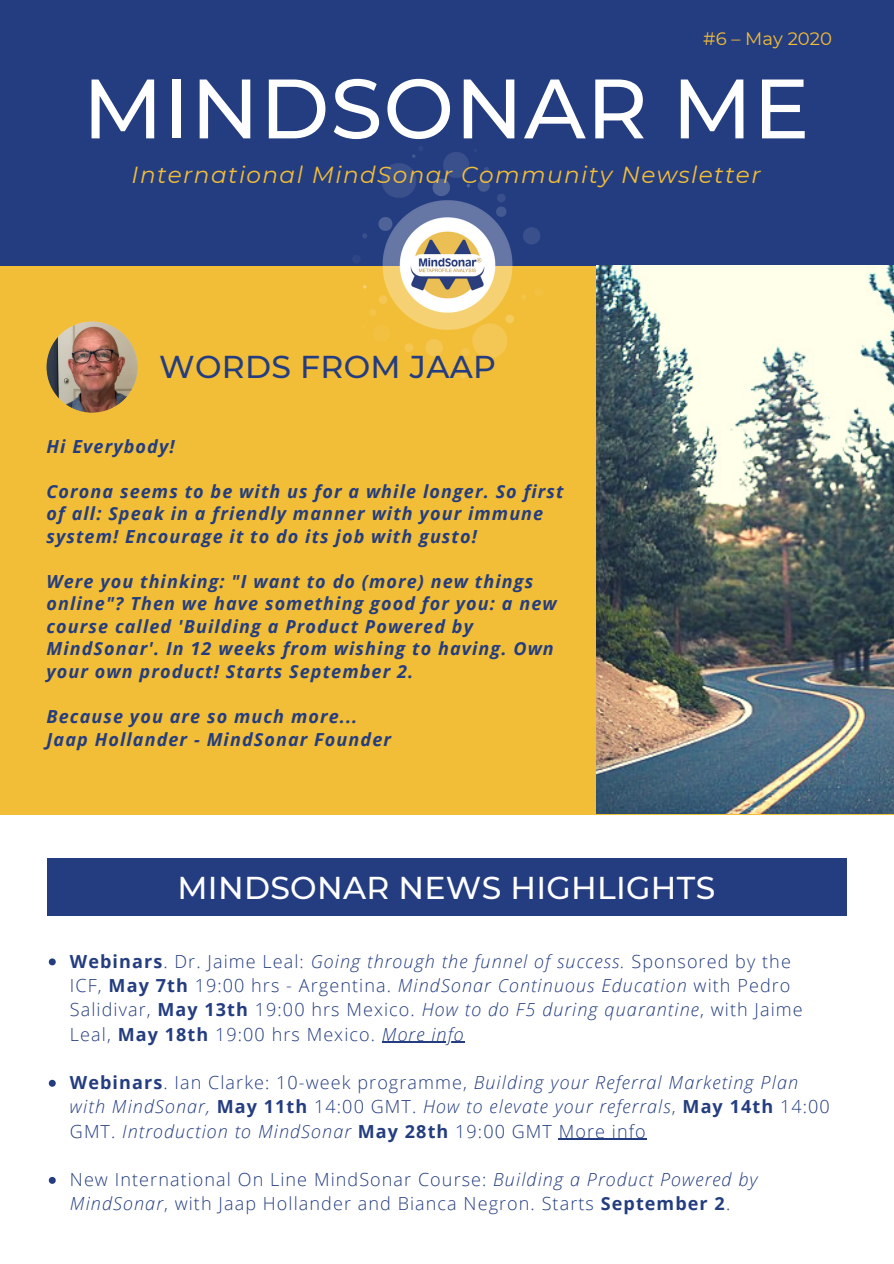
<style>
.page{position:relative;width:894px;height:1264px;background:#fff}
.page>*{position:absolute;margin:0;border:0;box-sizing:border-box;transform-origin:0 0}
.t1{font:500 84px "Montserrat";letter-spacing:.01em;color:#fff}
.t2{font:500 31.5px "Montserrat";letter-spacing:.01em;color:#fff}
.t3{font:500 31.5px "Montserrat";letter-spacing:.01em;color:#243d80}
.t4{font:italic 23.25px "Montserrat";letter-spacing:.06em;color:#f3be37}
.t5{font:italic 700 18px/22.5px "Open Sans";letter-spacing:.06em;color:#243d80}
.t6{font:300 18px/24.3px "Open Sans";letter-spacing:.06em;color:#243d80}
.t7{font:italic 300 18px/24.3px "Open Sans";letter-spacing:.06em;color:#243d80}
.t8{font:18px "Montserrat";color:#f3be37}
.s1{font-weight:700}
.s2{font-style:italic}
.s3{font-weight:700;font-style:normal}
.s4{font-style:normal}
</style>
<div class="page">
<div style="left:0;top:0;width:893px;height:266px;background:#243d80"></div>
<div style="left:0;top:266px;width:893px;height:548px;background:#f3be37"></div>
<img style="left:596px;top:266px;width:297px;height:547px">
<img style="left:354px;top:152px;width:186px;height:225px">
<img style="left:46px;top:321px;width:92px;height:92px;border-radius:50%">
<div style="left:46px;top:858px;width:800px;height:57px;background:#243d80"></div>
<svg style="left:49px;top:958px;width:7px;height:7px"></svg>
<hr style="left:382px;top:1041px;width:82px;height:1px;background:#243d80">
<svg style="left:49px;top:1079px;width:7px;height:7px"></svg>
<hr style="left:558px;top:1138px;width:88px;height:1px;background:#243d80">
<svg style="left:49px;top:1176px;width:7px;height:7px"></svg>
<p class="t8" style="left:703px;top:28px;width:130px">#6 – May 2020</p>
<h1 class="t1" style="left:83px;top:57px;width:728px">MINDSONAR ME</h1>
<p class="t4" style="left:131px;top:160px;width:630px">International MindSonar Community Newsletter</p>
<h2 class="t3" style="left:159px;top:348px;width:338px">WORDS FROM JAAP</h2>
<p class="t5" style="left:46px;top:434px;width:130px">Hi Everybody!</p>
<p class="t5" style="left:46px;top:479px;width:518px">Corona seems to be with us for a while longer. So first of all: Speak in a friendly manner with your immune system! Encourage it to do its job with gusto!</p>
<p class="t5" style="left:46px;top:569px;width:511px">Were you thinking: "I want to do (more) new things online"? Then we have something good for you: a new course called 'Building a Product Powered by MindSonar'. In 12 weeks from wishing to having. Own your own product! Starts September 2.</p>
<p class="t5" style="left:46px;top:704px;width:346px">Because you are so much more...<br>Jaap Hollander - MindSonar Founder</p>
<h2 class="t2" style="left:177px;top:868px;width:539px">MINDSONAR NEWS HIGHLIGHTS</h2>
<p class="t6" style="left:70px;top:948px;width:734px"><span class="s1">Webinars</span>. Dr. Jaime Leal: <span class="s2">Going through the funnel of success.</span> Sponsored by the ICF, <span class="s1">May 7th</span> 19:00 hrs - Argentina. <span class="s2">MindSonar Continuous Education</span> with Pedro Salidivar, <span class="s1">May 13th</span> 19:00 hrs Mexico. <span class="s2">How to do F5 during quarantine</span>, with Jaime Leal, <span class="s1">May 18th</span> 19:00 hrs Mexico. <span class="s2">More info</span></p>
<p class="t7" style="left:70px;top:1069px;width:761px"><span class="s3">Webinars</span><span class="s4">. Ian Clarke: 10-week programme,</span> Building your Referral Marketing Plan with MindSonar, <span class="s3">May 11th</span> <span class="s4">14:00 GMT.</span> How to elevate your referrals<span class="s4">,</span> <span class="s3">May 14th</span> <span class="s4">14:00<br>GMT.</span> Introduction to MindSonar <span class="s3">May 28th</span> <span class="s4">19:00 GMT More info</span></p>
<p class="t6" style="left:70px;top:1166px;width:689px">New International On Line MindSonar Course: <span class="s2">Building a Product Powered by<br>MindSonar</span>, with Jaap Hollander and Bianca Negron. Starts <span class="s1">September 2</span>.</p>
</div>
